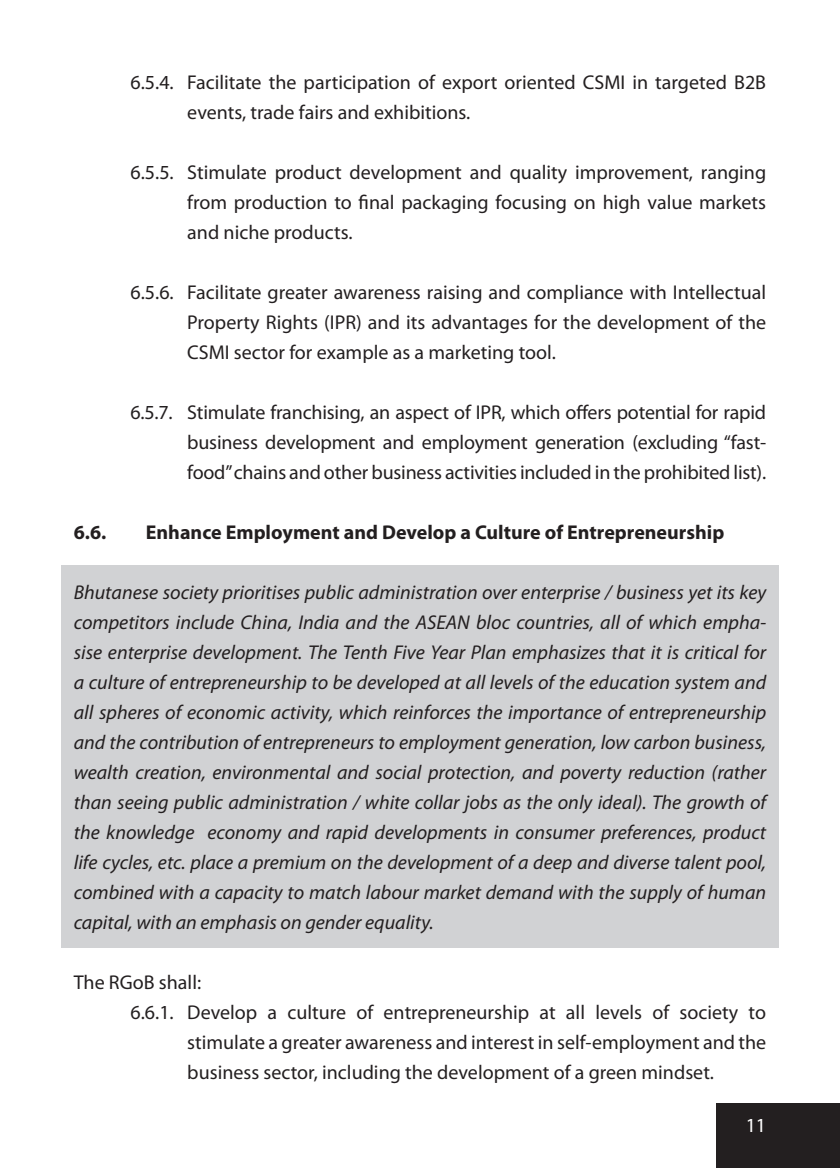
<style>
.page{position:relative;width:840px;height:1168px;background:#fff}
.page>*{position:absolute;margin:0;border:0;box-sizing:border-box;transform-origin:0 0}
.t1{font:italic 20px/30px "Myriad Pro";color:#231f20;text-align:justify}
.t2{font:20px/30px "Myriad Pro";color:#231f20;text-align:justify}
.t3{font:700 20px "Myriad Pro";color:#231f20}
.t4{font:20px "Myriad Pro";color:#fff}
</style>
<div class="page">
<div style="left:715px;top:1103px;width:124px;height:65px;background:#231f20"></div>
<div style="left:61px;top:566px;width:717px;height:382px;background:#d1d2d4"></div>
<p class="t2" style="left:187px;top:67px;width:580px;text-indent:-57px">6.5.4. Facilitate the participation of export oriented CSMI in targeted B2B events, trade fairs and exhibitions.</p>
<p class="t2" style="left:187px;top:157px;width:580px;text-indent:-57px">6.5.5. Stimulate product development and quality improvement, ranging from production to final packaging focusing on high value markets and niche products.</p>
<p class="t2" style="left:187px;top:277px;width:580px;text-indent:-57px">6.5.6. Facilitate greater awareness raising and compliance with Intellectual Property Rights (IPR) and its advantages for the development of the CSMI sector for example as a marketing tool.</p>
<p class="t2" style="left:187px;top:397px;width:580px;text-indent:-57px">6.5.7. Stimulate franchising, an aspect of IPR, which offers potential for rapid business development and employment generation (excluding “fast&shy;food” chains and other business activities included in the prohibited list).</p>
<p class="t3" style="left:74px;top:519px;width:34px">6.6.</p>
<p class="t3" style="left:146px;top:519px;width:579px">Enhance Employment and Develop a Culture of Entrepreneurship</p>
<p class="t1" style="left:74px;top:577px;width:693px">Bhutanese society prioritises public administration over enterprise / business yet its key competitors include China, India and the ASEAN bloc countries, all of which empha&shy;sise enterprise development. The Tenth Five Year Plan emphasizes that it is critical for a culture of entrepreneurship to be developed at all levels of the education system and all spheres of economic activity, which reinforces the importance of entrepreneurship and the contribution of entrepreneurs to employment generation, low carbon business, wealth creation, environmental and social protection, and poverty reduction (rather than seeing public administration / white collar jobs as the only ideal). The growth of the knowledge economy and rapid developments in consumer preferences, product life cycles, etc. place a premium on the development of a deep and diverse talent pool, combined with a capacity to match labour market demand with the supply of human capital, with an emphasis on gender equality.</p>
<p class="t2" style="left:74px;top:967px;width:129px">The RGoB shall:</p>
<p class="t2" style="left:130px;top:997px;width:636px">6.6.1. Develop a culture of entrepreneurship at all levels of society to</p>
<p class="t2" style="left:187px;top:1027px;width:580px">stimulate a greater awareness and interest in self-employment and the</p>
<p class="t2" style="left:187px;top:1057px;width:528px">business sector, including the development of a green mindset.</p>
<p class="t4" style="left:745px;top:1113px;width:22px">11</p>
</div>
